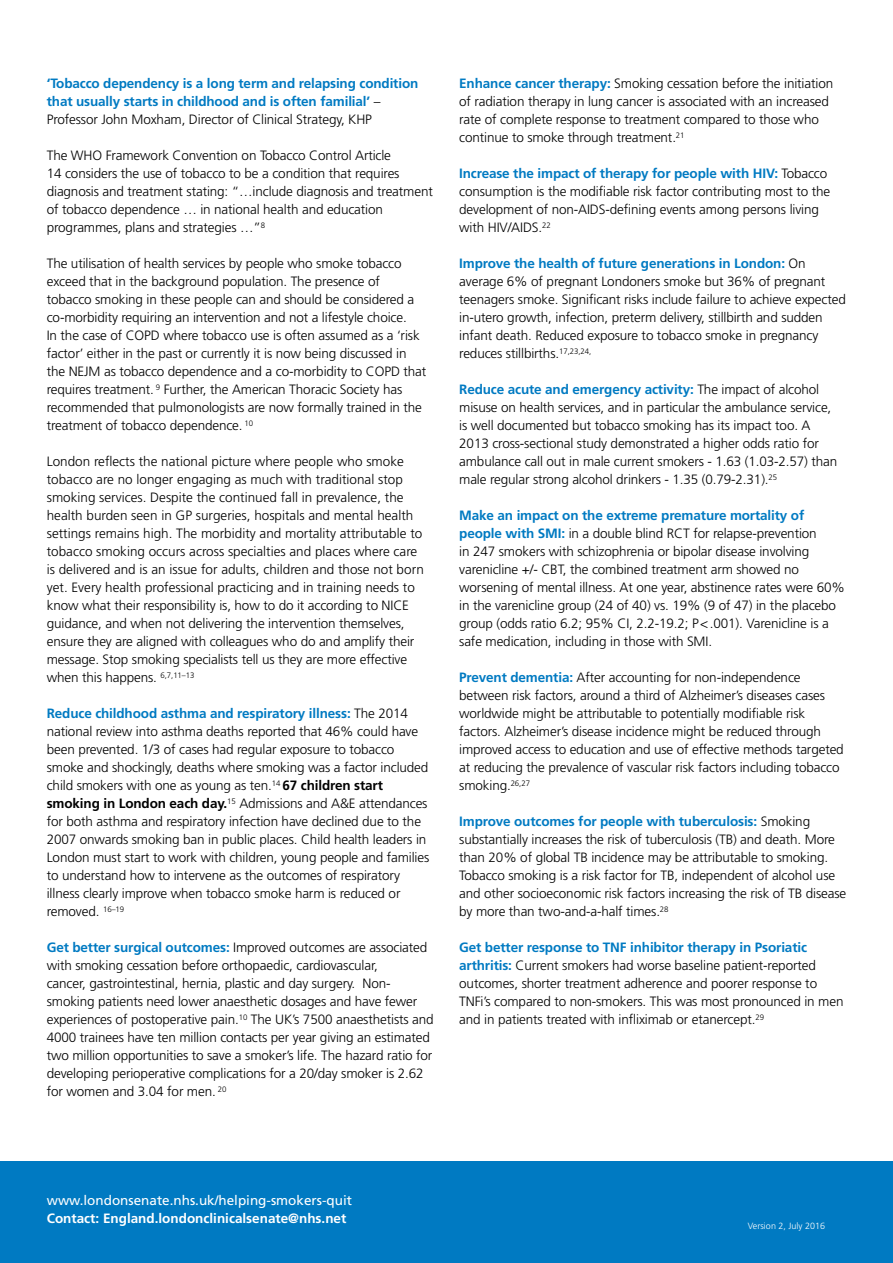
<style>
.page{position:relative;width:893px;height:1263px;background:#fff}
.page>*{position:absolute;margin:0;border:0;box-sizing:border-box;transform-origin:0 0}
.t1{font:300 13.5px/18px "Frutiger";letter-spacing:-.01em;color:#000}
.t2{font:700 13.5px/18px "Frutiger";letter-spacing:-.01em;color:#007ac2}
.t3{font:13.5px "Frutiger";color:#fff}
.t4{font:700 13.5px "Frutiger";color:#fff}
.t5{font:300 9px "Frutiger";color:#fff}
.s1{font-weight:300;color:#000}
.s2{font-weight:700;color:#007ac2}
.s3{font-weight:700}
</style>
<div class="page">
<div style="left:0;top:1161px;width:893px;height:102px;background:#007ac2"></div>
<p class="t2" style="left:47px;top:74px;width:373px">‘Tobacco dependency is a long term and relapsing condition that usually starts in childhood and is often familial’ <span class="s1">–<br>Professor John Moxham, Director of Clinical Strategy, KHP</span></p>
<p class="t1" style="left:47px;top:146px;width:388px">The WHO Framework Convention on Tobacco Control Article<br>14 considers the use of tobacco to be a condition that requires diagnosis and treatment stating: “…include diagnosis and treatment of tobacco dependence … in national health and education programmes, plans and strategies …”<sup>8</sup></p>
<p class="t1" style="left:47px;top:254px;width:381px">The utilisation of health services by people who smoke tobacco exceed that in the background population. The presence of tobacco smoking in these people can and should be considered a co-morbidity requiring an intervention and not a lifestyle choice.<br>In the case of COPD where tobacco use is often assumed as a ‘risk factor’ either in the past or currently it is now being discussed in the NEJM as tobacco dependence and a co-morbidity to COPD that requires treatment. <sup>9</sup> Further, the American Thoracic Society has recommended that pulmonologists are now formally trained in the treatment of tobacco dependence. <sup>10</sup></p>
<p class="t1" style="left:47px;top:452px;width:379px">London reflects the national picture where people who smoke tobacco are no longer engaging as much with traditional stop smoking services. Despite the continued fall in prevalence, the health burden seen in GP surgeries, hospitals and mental health settings remains high. The morbidity and mortality attributable to tobacco smoking occurs across specialties and places where care is delivered and is an issue for adults, children and those not born yet. Every health professional practicing and in training needs to know what their responsibility is, how to do it according to NICE guidance, and when not delivering the intervention themselves, ensure they are aligned with colleagues who do and amplify their message. Stop smoking specialists tell us they are more effective when this happens. <sup>6,7,11–13</sup></p>
<p class="t1" style="left:47px;top:704px;width:384px"><span class="s2">Reduce childhood asthma and respiratory illness:</span> The 2014 national review into asthma deaths reported that 46% could have been prevented. 1/3 of cases had regular exposure to tobacco smoke and shockingly, deaths where smoking was a factor included child smokers with one as young as ten.<sup>14</sup> <span class="s3">67 children start smoking in London each day.</span><sup>15</sup> Admissions and A&amp;E attendances for both asthma and respiratory infection have declined due to the 2007 onwards smoking ban in public places. Child health leaders in London must start to work with children, young people and families to understand how to intervene as the outcomes of respiratory illness clearly improve when tobacco smoke harm is reduced or removed. <sup>16–19</sup></p>
<p class="t1" style="left:47px;top:938px;width:388px"><span class="s2">Get better surgical outcomes:</span> Improved outcomes are associated with smoking cessation before orthopaedic, cardiovascular,<br>cancer, gastrointestinal, hernia, plastic and day surgery. Non&shy;smoking patients need lower anaesthetic dosages and have fewer experiences of postoperative pain.<sup>10</sup> The UK’s 7500 anaesthetists and 4000 trainees have ten million contacts per year giving an estimated two million opportunities to save a smoker’s life. The hazard ratio for developing perioperative complications for a 20/day smoker is 2.62 for women and 3.04 for men. <sup>20</sup></p>
<p class="t1" style="left:459px;top:74px;width:375px"><span class="s2">Enhance cancer therapy:</span> Smoking cessation before the initiation of radiation therapy in lung cancer is associated with an increased rate of complete response to treatment compared to those who continue to smoke through treatment.<sup>21</sup></p>
<p class="t1" style="left:459px;top:164px;width:372px"><span class="s2">Increase the impact of therapy for people with HIV:</span> Tobacco consumption is the modifiable risk factor contributing most to the development of non-AIDS-defining events among persons living with HIV/AIDS.<sup>22</sup></p>
<p class="t1" style="left:459px;top:254px;width:388px"><span class="s2">Improve the health of future generations in London:</span> On average 6% of pregnant Londoners smoke but 36% of pregnant teenagers smoke. Significant risks include failure to achieve expected in-utero growth, infection, preterm delivery, stillbirth and sudden infant death. Reduced exposure to tobacco smoke in pregnancy reduces stillbirths.<sup>17,23,24,</sup></p>
<p class="t1" style="left:459px;top:380px;width:380px"><span class="s2">Reduce acute and emergency activity:</span> The impact of alcohol misuse on health services, and in particular the ambulance service, is well documented but tobacco smoking has its impact too. A 2013 cross-sectional study demonstrated a higher odds ratio for ambulance call out in male current smokers - 1.63 (1.03-2.57) than male regular strong alcohol drinkers - 1.35 (0.79-2.31).<sup>25</sup></p>
<p class="t1" style="left:459px;top:506px;width:387px"><span class="s2">Make an impact on the extreme premature mortality of people with SMI:</span> in a double blind RCT for relapse-prevention<br>in 247 smokers with schizophrenia or bipolar disease involving varenicline +/- CBT, the combined treatment arm showed no worsening of mental illness. At one year, abstinence rates were 60% in the varenicline group (24 of 40) vs. 19% (9 of 47) in the placebo group (odds ratio 6.2; 95% CI, 2.2-19.2; P&lt;.001). Varenicline is a safe medication, including in those with SMI.</p>
<p class="t1" style="left:459px;top:668px;width:386px"><span class="s2">Prevent dementia:</span> After accounting for non-independence between risk factors, around a third of Alzheimer’s diseases cases worldwide might be attributable to potentially modifiable risk factors. Alzheimer’s disease incidence might be reduced through improved access to education and use of effective methods targeted at reducing the prevalence of vascular risk factors including tobacco smoking.<sup>26,27</sup></p>
<p class="t1" style="left:459px;top:812px;width:388px"><span class="s2">Improve outcomes for people with tuberculosis:</span> Smoking substantially increases the risk of tuberculosis (TB) and death. More than 20% of global TB incidence may be attributable to smoking.<br>Tobacco smoking is a risk factor for TB, independent of alcohol use and other socioeconomic risk factors increasing the risk of TB disease by more than two-and-a-half times.<sup>28</sup></p>
<p class="t1" style="left:459px;top:938px;width:386px"><span class="s2">Get better response to TNF inhibitor therapy in Psoriatic arthritis:</span> Current smokers had worse baseline patient-reported outcomes, shorter treatment adherence and poorer response to TNFi’s compared to non-smokers. This was most pronounced in men and in patients treated with infliximab or etanercept.<sup>29</sup></p>
<p class="t3" style="left:47px;top:1193px;width:307px">www.londonsenate.nhs.uk/helping-smokers-quit</p>
<p class="t4" style="left:47px;top:1211px;width:301px">Contact: England.londonclinicalsenate@nhs.net</p>
<p class="t5" style="left:748px;top:1220px;width:79px">Version 2, July 2016</p>
</div>
